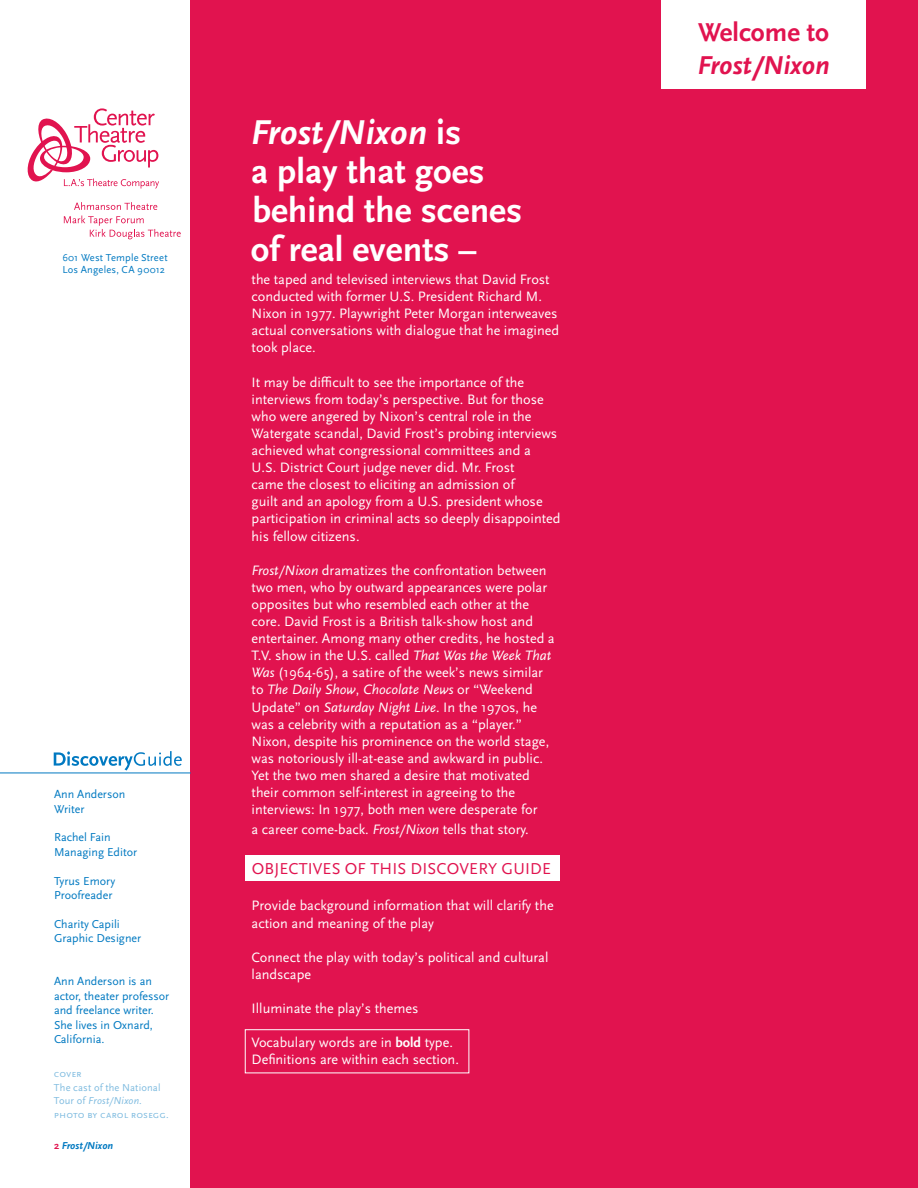
<style>
.page{position:relative;width:918px;height:1188px;background:#fff}
.page>*{position:absolute;margin:0;border:0;box-sizing:border-box;transform-origin:0 0}
.t1{font:700 36px/39px "Scala Sans Pro";color:#fff}
.t2{font:italic 700 27px "Scala Sans Pro";color:#e1134f}
.t3{font:700 27px "Scala Sans Pro";color:#e1134f}
.t4{font:16.5px "Scala Sans Pro";letter-spacing:.01em;color:#e1134f}
.t5{font:14.25px/17.1px "Scala Sans Pro";color:#fff}
.t6{font:12px/14.4px "Scala Sans Pro";color:#0079c1}
.t7{font:10.5px/13.5px "Scala Sans Pro";color:#80bce0}
.t8{font:10.5px/12.6px "Scala Sans Pro";letter-spacing:.02em;color:#0079c1}
.t9{font:italic 700 10.5px "Scala Sans Pro";color:#0079c1}
.s1{font-style:italic}
.s2{font-style:normal;color:#e1134f}
.s3{font-weight:700}
</style>
<div class="page">
<div style="left:191px;top:0;width:727px;height:1188px;background:#e1134f"></div>
<hr style="left:0;top:773px;width:191px;height:1px;background:#0079c1">
<div style="left:662px;top:0;width:204px;height:89px;background:#fff"></div>
<svg style="left:54px;top:751px;width:128px;height:20px"></svg>
<div style="left:245px;top:855px;width:315px;height:25px;background:#fff"></div>
<div style="left:245px;top:1029px;width:224px;height:44px;border:1px solid #fff"></div>
<svg style="left:27px;top:108px;width:132px;height:81px"></svg>
<svg style="left:64px;top:202px;width:117px;height:37px"></svg>
<p class="t8" style="left:62px;top:251px;width:107px">601 West Temple Street<br>Los Angeles, CA 90012</p>
<p class="t6" style="left:54px;top:787px;width:73px">Ann Anderson<br>Writer</p>
<p class="t6" style="left:54px;top:830px;width:85px">Rachel Fain<br>Managing Editor</p>
<p class="t6" style="left:54px;top:873px;width:63px">Tyrus Emory<br>Proofreader</p>
<p class="t6" style="left:54px;top:917px;width:89px">Charity Capili<br>Graphic Designer</p>
<p class="t6" style="left:54px;top:974px;width:117px">Ann Anderson is an actor, theater professor and freelance writer.<br>She lives in Oxnard,<br>California.</p>
<p class="t7" style="left:54px;top:1067px;width:116px">cover<br>The cast of the National<br>Tour of <span class="s1">Frost/Nixon</span>. photo by carol rosegg.</p>
<p class="t9" style="left:54px;top:1139px;width:61px"><span class="s2">2</span> Frost/Nixon</p>
<h1 class="t1" style="left:251px;top:113px;width:273px"><span class="s1">Frost/Nixon</span> is<br>a play that goes behind the scenes of real events –</h1>
<p class="t5" style="left:252px;top:271px;width:309px">the taped and televised interviews that David Frost conducted with former U.S. President Richard M.<br>Nixon in 1977. Playwright Peter Morgan interweaves actual conversations with dialogue that he imagined took place.</p>
<p class="t5" style="left:252px;top:373px;width:311px">It may be difficult to see the importance of the interviews from today’s perspective. But for those who were angered by Nixon’s central role in the Watergate scandal, David Frost’s probing interviews achieved what congressional committees and a<br>U.S. District Court judge never did. Mr. Frost<br>came the closest to eliciting an admission of<br>guilt and an apology from a U.S. president whose participation in criminal acts so deeply disappointed his fellow citizens.</p>
<p class="t5" style="left:252px;top:562px;width:305px"><span class="s1">Frost/Nixon</span> dramatizes the confrontation between two men, who by outward appearances were polar opposites but who resembled each other at the core. David Frost is a British talk-show host and entertainer. Among many other credits, he hosted a T.V. show in the U.S. called <span class="s1">That Was the Week That Was</span> (1964-65), a satire of the week’s news similar to <span class="s1">The Daily Show</span>, <span class="s1">Chocolate News</span> or “Weekend Update” on <span class="s1">Saturday Night Live</span>. In the 1970s, he was a celebrity with a reputation as a “player.” Nixon, despite his prominence on the world stage, was notoriously ill-at-ease and awkward in public.<br>Yet the two men shared a desire that motivated their common self-interest in agreeing to the interviews: In 1977, both men were desperate for</p>
<p class="t5" style="left:252px;top:821px;width:279px">a career come-back. <span class="s1">Frost/Nixon</span> tells that story.</p>
<p class="t4" style="left:252px;top:858px;width:47px">Objectiv</p>
<p class="t4" style="left:323px;top:858px;width:110px">es of this Discov</p>
<p class="t4" style="left:469px;top:858px;width:83px">ery Guide</p>
<p class="t5" style="left:252px;top:897px;width:304px">Provide background information that will clarify the action and meaning of the play</p>
<p class="t5" style="left:252px;top:949px;width:298px">Connect the play with today’s political and cultural landscape</p>
<p class="t5" style="left:252px;top:1000px;width:168px">Illuminate the play’s themes</p>
<p class="t5" style="left:252px;top:1034px;width:209px">Vocabulary words are in <span class="s3">bold</span> type.<br>Definitions are within each section.</p>
<h2 class="t3" style="left:698px;top:16px;width:132px">Welcome to</h2>
<h2 class="t2" style="left:697px;top:49px;width:134px">Frost/Nixon</h2>
</div>
